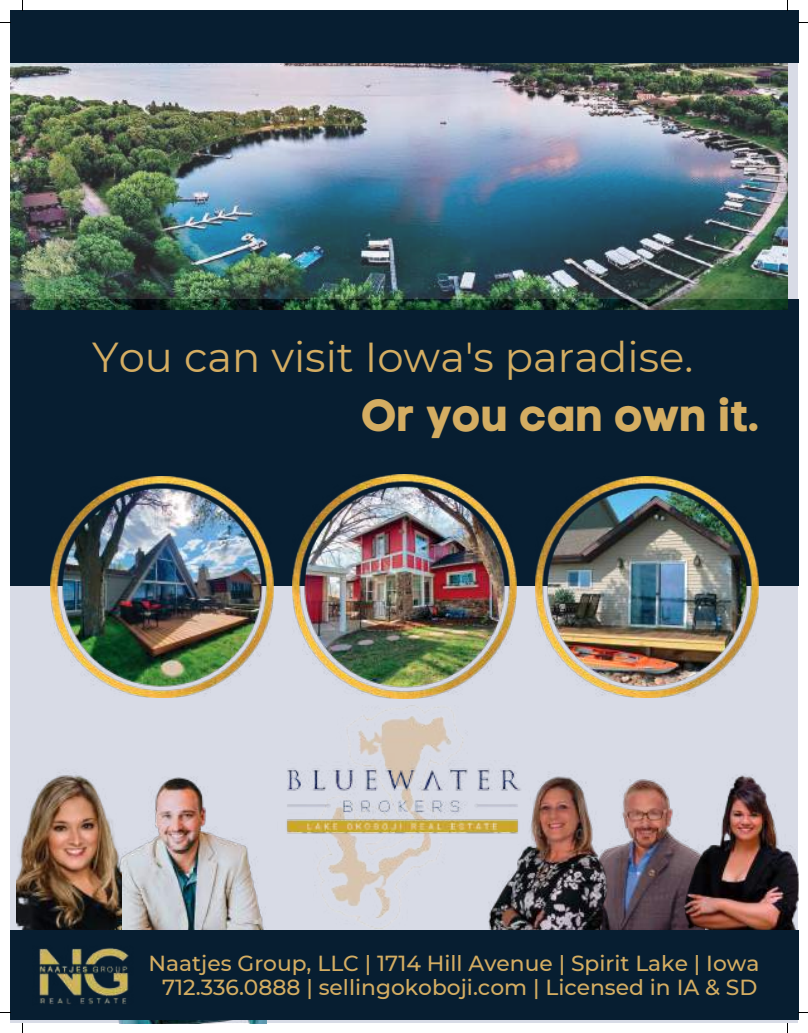
<style>
.page{position:relative;width:808px;height:1033px;background:#fff}
.page>*{position:absolute;margin:0;border:0;box-sizing:border-box;transform-origin:0 0}
.t1{font:45px "Code Pro Bold LC";color:#d4ad62}
.t2{font:41.75px "Montserrat";color:#d4ad62}
.t3{font:500 21.75px/24.4px "Montserrat";color:#d4ad62;text-align:center}
</style>
<div class="page">
<div style="left:10px;top:10px;width:788px;height:1013px;background:#d8dbe6"></div>
<img style="left:122px;top:777px;width:145px;height:246px">
<img style="left:317px;top:705px;width:146px;height:224px">
<div style="left:10px;top:299px;width:788px;height:287px;background:#071e31"></div>
<img style="left:10px;top:63px;width:777px;height:246px">
<img style="left:628px;top:779px;width:18px;height:151px">
<img style="left:646px;top:775px;width:152px;height:155px">
<img style="left:488px;top:776px;width:140px;height:154px">
<img style="left:17px;top:775px;width:105px;height:155px">
<div style="left:10px;top:930px;width:788px;height:90px;background:#071e31"></div>
<img style="left:535px;top:476px;width:223px;height:221px">
<div style="left:10px;top:10px;width:788px;height:53px;background:#071e31"></div>
<img style="left:292px;top:474px;width:224px;height:224px">
<img style="left:51px;top:476px;width:222px;height:221px">
<img style="left:286px;top:760px;width:246px;height:84px">
<img style="left:33px;top:925px;width:101px;height:98px">
<h2 class="t2" style="left:92px;top:332px;width:602px">You can visit Iowa's paradise.</h2>
<h1 class="t1" style="left:360px;top:388px;width:402px">Or you can own it.</h1>
<p class="t3" style="left:148px;top:950px;width:612px">Naatjes Group, LLC | 1714 Hill Avenue | Spirit Lake | Iowa<br>712.336.0888 | sellingokoboji.com | Licensed in IA &amp; SD</p>
</div>
